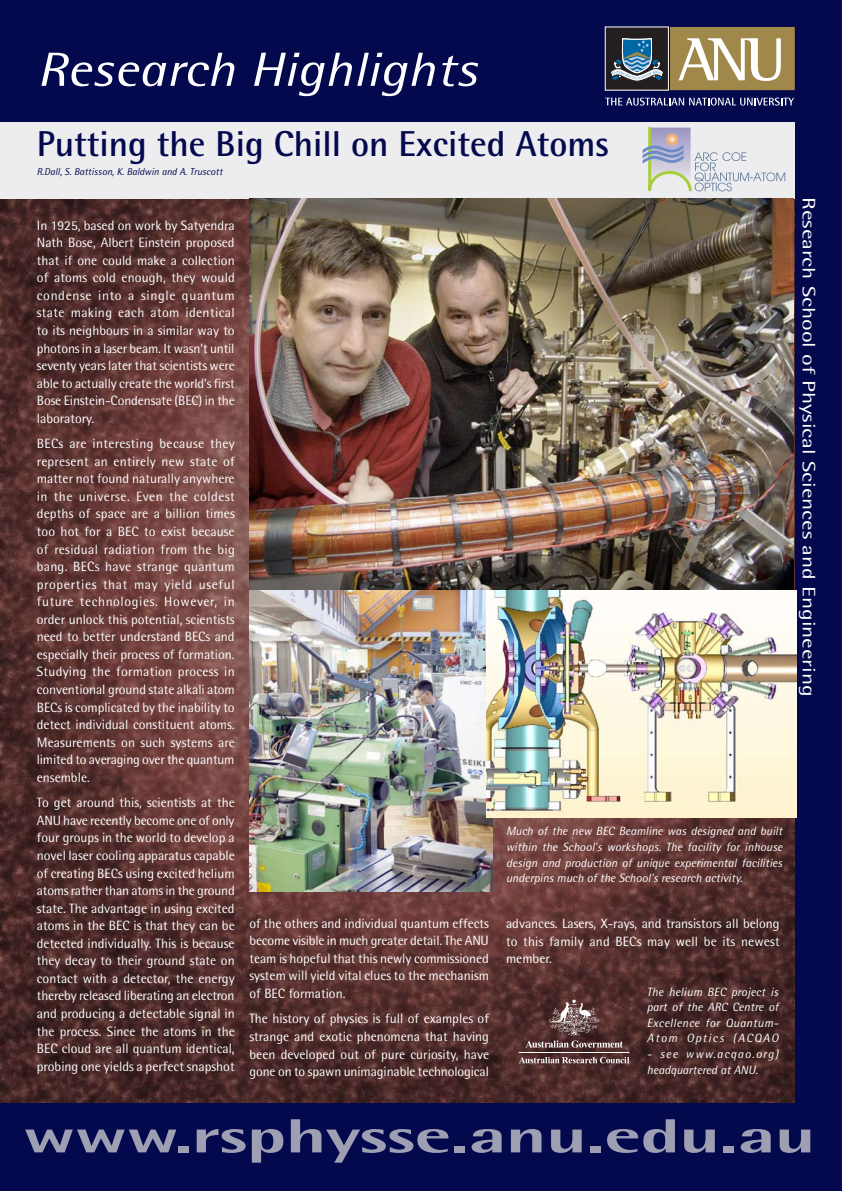
<style>
.page{position:relative;width:842px;height:1191px;background:#fff}
.page>*{position:absolute;margin:0;border:0;box-sizing:border-box;transform-origin:0 0}
.t1{font:800 48px "Rotis Semi Sans";letter-spacing:-.01em;color:#9e9fb2;scale:1.6 1}
.t2{font:italic 48px "Rotis Semi Sans";color:#fff;scale:1.15 1}
.t3{font:700 36px "Rotis Semi Sans";color:#04094e}
.t4{font:18px "Rotis Semi Sans";color:#fff;scale:1.3 1}
.t5{font:13.5px/17.5px "Rotis Semi Sans";color:#fff;text-align:justify}
.t6{font:italic 12px/15.6px "Rotis Semi Sans";color:#fff;text-align:justify}
.t7{font:italic 10px "Rotis Semi Sans";color:#04094e}
</style>
<div class="page">
<img style="left:0;top:198px;width:795px;height:905px">
<div style="left:0;top:0;width:842px;height:149px;background:#04094e"></div>
<div style="left:0;top:1103px;width:842px;height:88px;background:#04094e"></div>
<div style="left:795px;top:116px;width:47px;height:1075px;background:#04094e"></div>
<div style="left:605px;top:27px;width:63px;height:63px;background:#231f20"></div>
<div style="left:605px;top:27px;width:64px;height:63px;border:1px solid #fff"></div>
<svg style="left:610px;top:27px;width:185px;height:64px"></svg>
<svg style="left:605px;top:98px;width:189px;height:8px"></svg>
<div style="left:0;top:122px;width:795px;height:76px;background:#ededf0"></div>
<img style="left:249px;top:198px;width:545px;height:393px">
<img style="left:249px;top:591px;width:243px;height:300px">
<img style="left:486px;top:591px;width:310px;height:226px">
<svg style="left:525px;top:998px;width:98px;height:49px;background:#664847"></svg>
<hr style="left:519px;top:1052px;width:110px;height:1px;background:#fff">
<svg style="left:519px;top:1056px;width:110px;height:7px"></svg>
<svg style="left:642px;top:127px;width:143px;height:64px"></svg>
<h1 class="t2" style="left:37px;top:41px;width:385px">Research Highlights</h1>
<h2 class="t3" style="left:37px;top:122px;width:574px">Putting the Big Chill on Excited Atoms</h2>
<p class="t7" style="left:37px;top:165px;width:187px">R.Dall, S. Battisson, K. Baldwin and A. Truscott</p>
<p class="t5" style="left:37px;top:216px;width:200px">In 1925, based on work by Satyendra Nath Bose, Albert Einstein proposed that if one could make a collection of atoms cold enough, they would condense into a single quantum state making each atom identical to its neighbours in a similar way to photons in a laser beam. It wasn’t until seventy years later that scientists were able to actually create the world’s first Bose Einstein-Condensate (BEC) in the laboratory.</p>
<p class="t5" style="left:37px;top:435px;width:200px">BECs are interesting because they represent an entirely new state of matter not found naturally anywhere in the universe. Even the coldest depths of space are a billion times too hot for a BEC to exist because of residual radiation from the big bang. BECs have strange quantum properties that may yield useful future technologies. However, in order unlock this potential, scientists need to better understand BECs and especially their process of formation.<br>Studying the formation process in conventional ground state alkali atom BECs is complicated by the inability to detect individual constituent atoms.<br>Measurements on such systems are limited to averaging over the quantum ensemble.</p>
<p class="t5" style="left:37px;top:794px;width:200px">To get around this, scientists at the ANU have recently become one of only four groups in the world to develop a novel laser cooling apparatus capable of creating BECs using excited helium atoms rather than atoms in the ground state. The advantage in using excited atoms in the BEC is that they can be detected individually. This is because they decay to their ground state on contact with a detector, the energy thereby released liberating an electron and producing a detectable signal in the process. Since the atoms in the BEC cloud are all quantum identical, probing one yields a perfect snapshot</p>
<p class="t5" style="left:249px;top:914px;width:241px">of the others and individual quantum effects become visible in much greater detail. The ANU team is hopeful that this newly commissioned system will yield vital clues to the mechanism of BEC formation.</p>
<p class="t5" style="left:249px;top:1010px;width:241px">The history of physics is full of examples of strange and exotic phenomena that having been developed out of pure curiosity, have gone on to spawn unimaginable technological</p>
<p class="t6" style="left:506px;top:823px;width:278px">Much of the new BEC Beamline was designed and built within the School's workshops. The facility for inhouse design and production of unique experimental facilities underpins much of the School's research activity.</p>
<p class="t5" style="left:506px;top:914px;width:275px">advances. Lasers, X-rays, and transistors all belong to this family and BECs may well be its newest member.</p>
<p class="t6" style="left:647px;top:983px;width:133px">The helium BEC project is part of the ARC Centre of Excellence for Quantum-Atom Optics (ACQAO</p>
<p class="t6" style="left:647px;top:1046px;width:133px">- see www.acqao.org) headquartered at ANU.</p>
<h3 class="t4" style="left:819px;top:197px;width:386px;rotate:90deg">Research School of Physical Sciences and Engineering</h3>
<h1 class="t1" style="left:23px;top:1105px;width:497px">www.rsphysse.anu.edu.au</h1>
</div>
